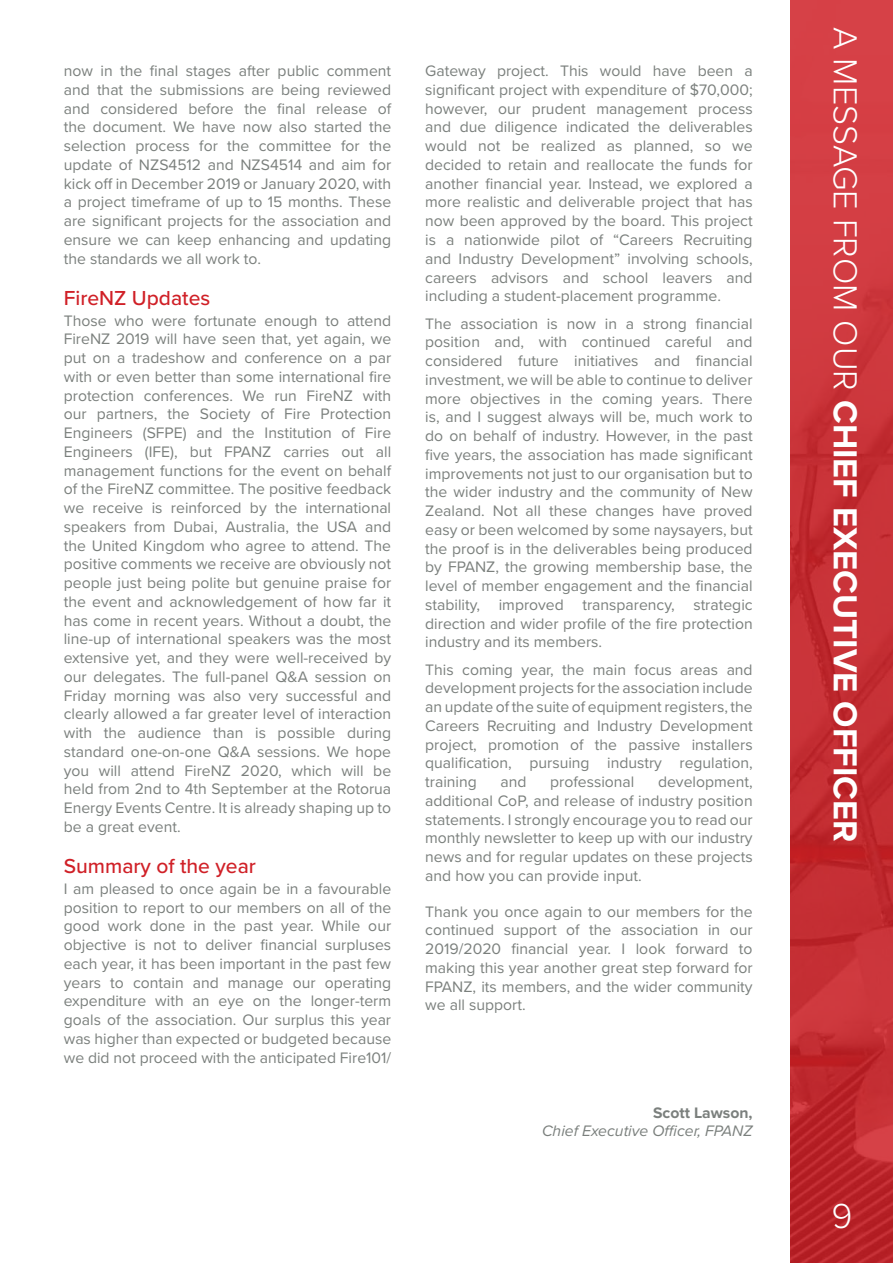
<style>
.page{position:relative;width:893px;height:1263px;background:#fff}
.page>*{position:absolute;margin:0;border:0;box-sizing:border-box;transform-origin:0 0}
.t1{font:300 36px "Proxima Nova";color:#fff}
.t2{font:700 34.5px "Proxima Nova";color:#fff}
.t3{font:500 21px "Proxima Nova";color:#d02027}
.t4{font:15.75px/18.8px "Proxima Nova";color:#7b807d;text-align:justify}
.t5{font:italic 15.75px "Proxima Nova";color:#7b807d}
.t6{font:700 15.75px "Proxima Nova";color:#7b807d}
.s1{font-weight:300}
</style>
<div class="page">
<img style="left:791px;top:0;width:102px;height:1263px">
<p class="t4" style="left:64px;top:61px;width:329px">now in the final stages after public comment and that the submissions are being reviewed and considered before the final release of the document. We have now also started the selection process for the committee for the update of NZS4512 and NZS4514 and aim for kick off in December 2019 or January 2020, with a project timeframe of up to 15 months. These are significant projects for the association and ensure we can keep enhancing and updating the standards we all work to.</p>
<h3 class="t3" style="left:64px;top:282px;width:148px">FireNZ Updates</h3>
<p class="t4" style="left:64px;top:310px;width:329px">Those who were fortunate enough to attend FireNZ 2019 will have seen that, yet again, we put on a tradeshow and conference on a par with or even better than some international fire protection conferences. We run FireNZ with our partners, the Society of Fire Protection Engineers (SFPE) and the Institution of Fire Engineers (IFE), but FPANZ carries out all management functions for the event on behalf of the FireNZ committee. The positive feedback we receive is reinforced by the international speakers from Dubai, Australia, the USA and the United Kingdom who agree to attend. The positive comments we receive are obviously not people just being polite but genuine praise for the event and acknowledgement of how far it has come in recent years. Without a doubt, the line-up of international speakers was the most extensive yet, and they were well-received by our delegates. The full-panel Q&amp;A session on Friday morning was also very successful and clearly allowed a far greater level of interaction with the audience than is possible during standard one-on-one Q&amp;A sessions. We hope you will attend FireNZ 2020, which will be held from 2nd to 4th September at the Rotorua Energy Events Centre. It is already shaping up to be a great event.</p>
<h3 class="t3" style="left:64px;top:850px;width:194px">Summary of the year</h3>
<p class="t4" style="left:64px;top:878px;width:329px">I am pleased to once again be in a favourable position to report to our members on all of the good work done in the past year. While our objective is not to deliver financial surpluses each year, it has been important in the past few years to contain and manage our operating expenditure with an eye on the longer-term goals of the association. Our surplus this year was higher than expected or budgeted because we did not proceed with the anticipated Fire101/</p>
<p class="t4" style="left:425px;top:61px;width:329px">Gateway project. This would have been a significant project with expenditure of $70,000; however, our prudent management process and due diligence indicated the deliverables would not be realized as planned, so we decided to retain and reallocate the funds for another financial year. Instead, we explored a more realistic and deliverable project that has now been approved by the board. This project is a nationwide pilot of “Careers Recruiting and Industry Development” involving schools, careers advisors and school leavers and including a student-placement programme.</p>
<p class="t4" style="left:425px;top:313px;width:329px">The association is now in a strong financial position and, with continued careful and considered future initiatives and financial investment, we will be able to continue to deliver more objectives in the coming years. There is, and I suggest always will be, much work to do on behalf of industry. However, in the past five years, the association has made significant improvements not just to our organisation but to the wider industry and the community of New Zealand. Not all these changes have proved easy or been welcomed by some naysayers, but the proof is in the deliverables being produced by FPANZ, the growing membership base, the level of member engagement and the financial stability, improved transparency, strategic direction and wider profile of the fire protection industry and its members.</p>
<p class="t4" style="left:425px;top:659px;width:329px">This coming year, the main focus areas and development projects for the association include an update of the suite of equipment registers, the Careers Recruiting and Industry Development project, promotion of the passive installers qualification, pursuing industry regulation, training</p>
<p class="t4" style="left:500px;top:772px;width:28px">and</p>
<p class="t4" style="left:550px;top:772px;width:86px">professional</p>
<p class="t4" style="left:425px;top:772px;width:329px;text-indent:233px">development, additional CoP, and release of industry position statements. I strongly encourage you to read our monthly newsletter to keep up with our industry news and for regular updates on these projects and how you can provide input.</p>
<p class="t4" style="left:425px;top:901px;width:329px">Thank you once again to our members for the continued support of the association in our 2019/2020 financial year. I look forward to making this year another great step forward for FPANZ, its members, and the wider community we all support.</p>
<p class="t6" style="left:653px;top:1101px;width:101px">Scott Lawson,</p>
<p class="t5" style="left:542px;top:1119px;width:212px">Chief Executive Officer, FPANZ</p>
<h2 class="t2" style="left:871px;top:27px;width:817px;rotate:90deg"><span class="s1">A MESSAGE FROM OUR</span> CHIEF EXECUTIVE OFFICER</h2>
<h1 class="t1" style="left:831px;top:1189px;width:23px">9</h1>
</div>
